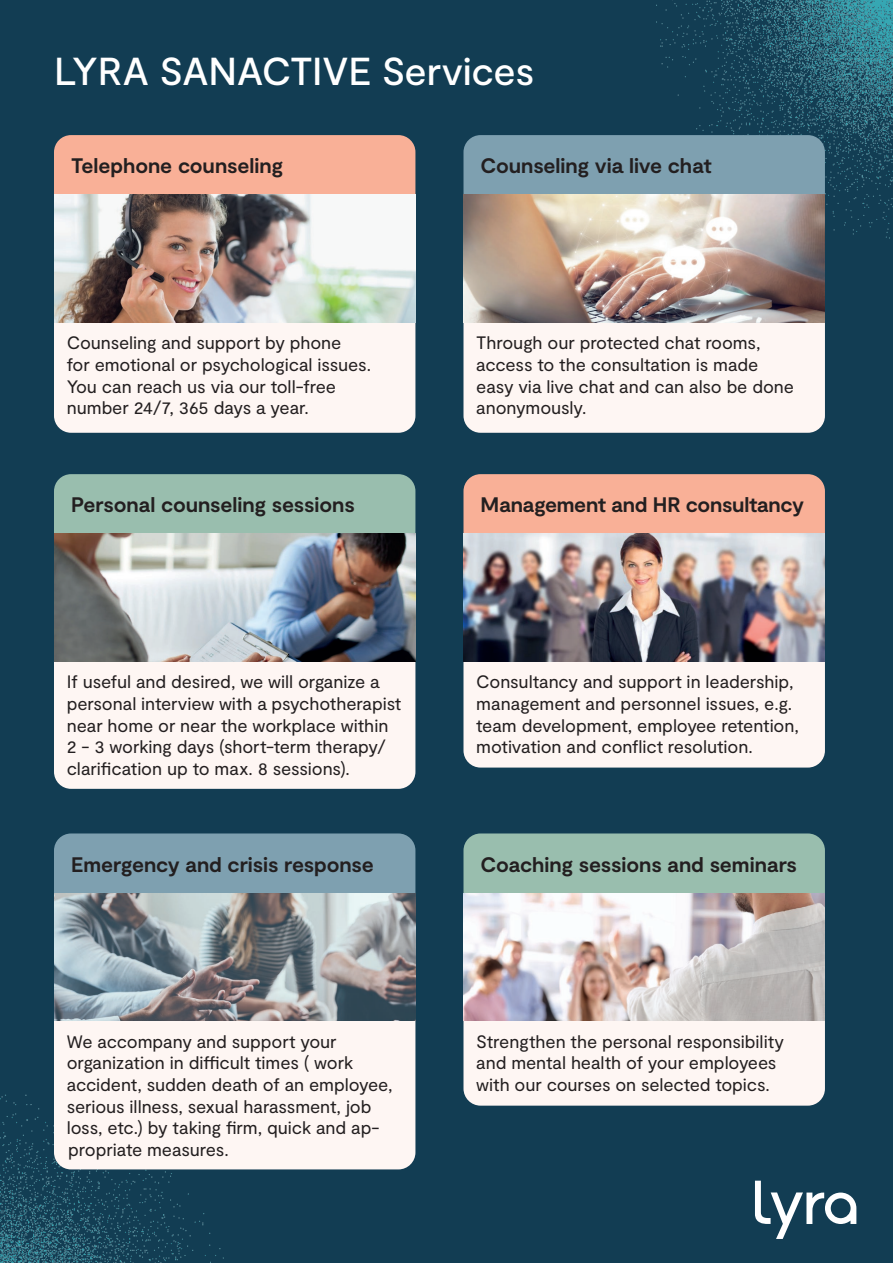
<style>
.page{position:relative;width:893px;height:1263px;background:#123d53}
.page>*{position:absolute;margin:0;border:0;box-sizing:border-box;transform-origin:0 0}
.t1{font:500 39px "Moderat";letter-spacing:-.005em;color:#fff}
.t2{font:700 21px "Moderat";letter-spacing:-.005em;color:#231f20}
.t3{font:18px/21.6px "Moderat";letter-spacing:-.005em;color:#231f20}
</style>
<div class="page">
<img style="left:0;top:1094px;width:251px;height:169px">
<svg style="left:755px;top:1181px;width:101px;height:58px"></svg>
<img style="left:656px;top:0;width:237px;height:239px">
<div style="left:54px;top:322px;width:361px;height:111px;background:#fef6f3"></div>
<div style="left:54px;top:135px;width:361px;height:60px;background:#f9b097"></div>
<div style="left:463px;top:322px;width:362px;height:111px;background:#fef6f3"></div>
<div style="left:463px;top:135px;width:362px;height:60px;background:#7ea0b0"></div>
<img style="left:54px;top:195px;width:361px;height:127px">
<img style="left:463px;top:195px;width:362px;height:127px">
<div style="left:54px;top:661px;width:361px;height:128px;background:#fef6f3"></div>
<div style="left:54px;top:474px;width:361px;height:60px;background:#99beae"></div>
<img style="left:54px;top:534px;width:361px;height:127px">
<div style="left:463px;top:661px;width:362px;height:106px;background:#fef6f3"></div>
<div style="left:463px;top:474px;width:362px;height:60px;background:#f9b097"></div>
<div style="left:54px;top:1020px;width:361px;height:149px;background:#fef6f3"></div>
<div style="left:54px;top:833px;width:361px;height:60px;background:#7ea0b0"></div>
<div style="left:463px;top:1020px;width:362px;height:86px;background:#fef6f3"></div>
<div style="left:463px;top:833px;width:362px;height:60px;background:#99beae"></div>
<img style="left:463px;top:893px;width:362px;height:127px">
<img style="left:463px;top:534px;width:362px;height:127px">
<img style="left:54px;top:893px;width:361px;height:127px">
<h1 class="t1" style="left:54px;top:49px;width:482px">LYRA SANACTIVE Services</h1>
<p class="t2" style="left:71px;top:154px;width:214px">Telephone counseling</p>
<p class="t3" style="left:67px;top:333px;width:306px">Counseling and support by phone<br>for emotional or psychological issues.<br>You can reach us via our toll-free number 24/7, 365 days a year.</p>
<p class="t2" style="left:71px;top:493px;width:285px">Personal counseling sessions</p>
<p class="t3" style="left:67px;top:672px;width:336px">If useful and desired, we will organize a personal interview with a psychotherapist near home or near the workplace within 2 - 3 working days (short-term therapy/ clarification up to max. 8 sessions).</p>
<p class="t2" style="left:71px;top:852px;width:304px">Emergency and crisis response</p>
<p class="t3" style="left:67px;top:1031px;width:327px">We accompany and support your organization in difficult times ( work accident, sudden death of an employee, serious illness, sexual harassment, job loss, etc.) by taking firm, quick and ap&shy;propriate measures.</p>
<p class="t2" style="left:480px;top:154px;width:233px">Counseling via live chat</p>
<p class="t3" style="left:476px;top:333px;width:319px">Through our protected chat rooms, access to the consultation is made easy via live chat and can also be done anonymously.</p>
<p class="t2" style="left:480px;top:493px;width:325px">Management and HR consultancy</p>
<p class="t3" style="left:476px;top:672px;width:324px">Consultancy and support in leadership, management and personnel issues, e.g. team development, employee retention, motivation and conflict resolution.</p>
<p class="t2" style="left:480px;top:852px;width:318px">Coaching sessions and seminars</p>
<p class="t3" style="left:476px;top:1031px;width:309px">Strengthen the personal responsibility and mental health of your employees with our courses on selected topics.</p>
</div>
